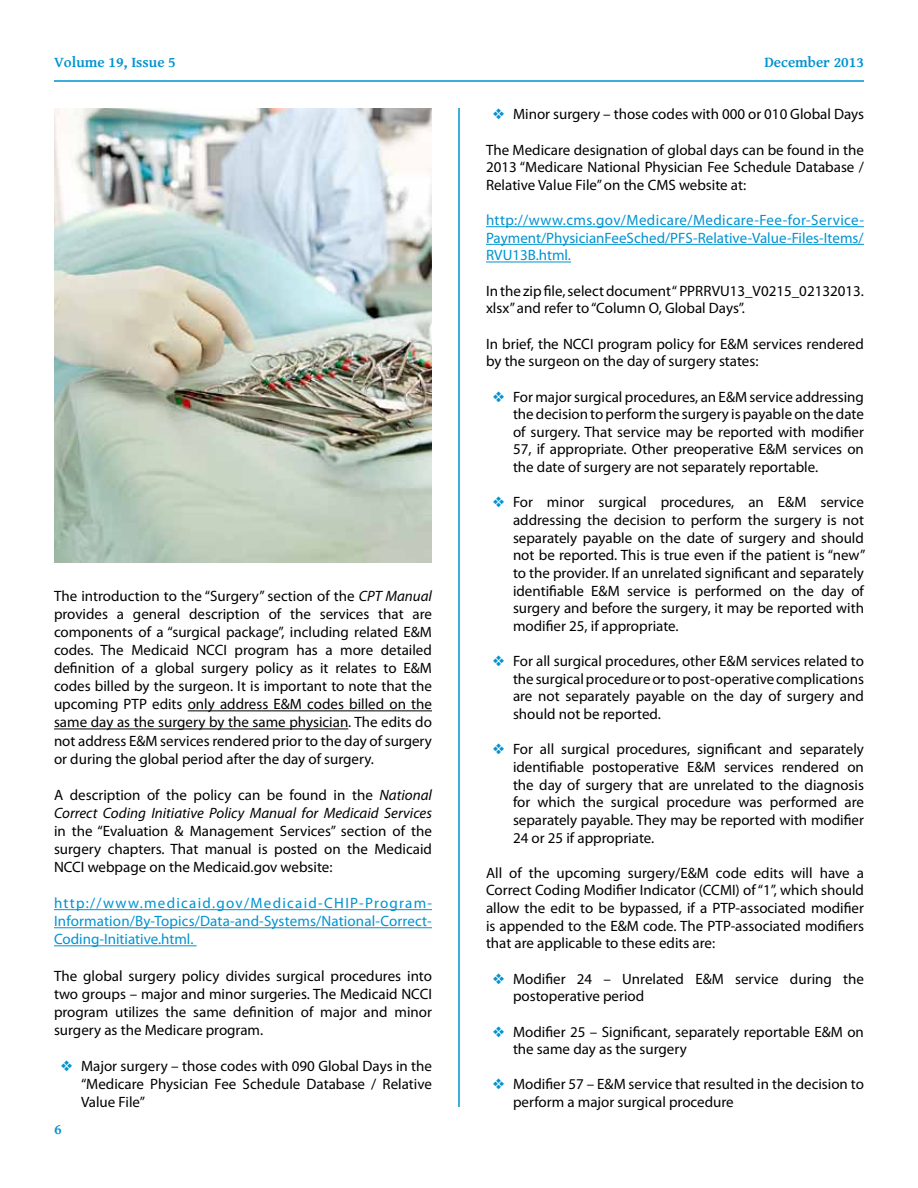
<style>
.page{position:relative;width:918px;height:1188px;background:#fff}
.page>*{position:absolute;margin:0;border:0;box-sizing:border-box;transform-origin:0 0}
.t1{font:15px/17.7px "Myriad Pro";color:#000;text-align:justify}
.t2{font:15px/18.1px "Myriad Pro";color:#0093d0;text-align:justify}
.t3{font:italic 15px/18.1px "Myriad Pro";color:#000}
.t4{font:700 15px "Gentium Basic";color:#0093d0}
.s1{font-style:italic}
.s2{font-style:normal}
.s3{color:#0093d0}
</style>
<div class="page">
<hr style="left:54px;top:80px;width:810px;height:2px;background:#0093d0">
<hr style="left:188px;top:710px;width:244px;height:1px;background:#000">
<hr style="left:54px;top:729px;width:294px;height:1px;background:#000">
<hr style="left:54px;top:909px;width:378px;height:1px;background:#0093d0">
<hr style="left:54px;top:927px;width:378px;height:1px;background:#0093d0">
<hr style="left:54px;top:945px;width:143px;height:1px;background:#0093d0">
<hr style="left:486px;top:226px;width:378px;height:1px;background:#0093d0">
<hr style="left:486px;top:244px;width:378px;height:1px;background:#0093d0">
<hr style="left:486px;top:262px;width:85px;height:1px;background:#0093d0">
<hr style="left:458px;top:108px;width:2px;height:999px;background:#0093d0">
<img style="left:54px;top:108px;width:378px;height:455px">
<p class="t4" style="left:54px;top:51px;width:123px">Volume 19, Issue 5</p>
<p class="t4" style="left:764px;top:51px;width:101px">December 2013</p>
<p class="t1" style="left:54px;top:587px;width:379px;line-height:18.1px">The introduction to the “Surgery” section of the <span class="s1">CPT Manual </span>provides a general description of the services that are components of a “surgical package”, including related E&amp;M codes. The Medicaid NCCI program has a more detailed definition of a global surgery policy as it relates to E&amp;M codes billed by the surgeon. It is important to note that the upcoming PTP edits only address E&amp;M codes billed on the same day as the surgery by the same physician. The edits do not address E&amp;M services rendered prior to the day of surgery or during the global period after the day of surgery.</p>
<p class="t3" style="left:54px;top:785px;width:379px"><span class="s2">A description of the policy can be found in the</span> National<br>Correct Coding Initiative Policy Manual for Medicaid Services</p>
<p class="t1" style="left:54px;top:822px;width:380px;line-height:18.1px">in the “Evaluation &amp; Management Services” section of the surgery chapters. That manual is posted on the Medicaid NCCI webpage on the Medicaid.gov website:</p>
<p class="t2" style="left:54px;top:894px;width:380px">http://www.medicaid.gov/Medicaid-CHIP-Program-Information/By-Topics/Data-and-Systems/National-Correct-Coding-Initiative.html.</p>
<p class="t1" style="left:54px;top:966px;width:380px;line-height:18.1px">The global surgery policy divides surgical procedures into two groups – major and minor surgeries. The Medicaid NCCI program utilizes the same definition of major and minor surgery as the Medicare program.</p>
<p class="t1" style="left:81px;top:1057px;width:353px;line-height:18.1px;text-indent:-20px"><span class="s3">❖</span> Major surgery – those codes with 090 Global Days in the “Medicare Physician Fee Schedule Database / Relative Value File”</p>
<p class="t4" style="left:54px;top:1118px;width:9px">6</p>
<p class="t1" style="left:493px;top:105px;width:373px"><span class="s3">❖</span> Minor surgery – those codes with 000 or 010 Global Days</p>
<p class="t1" style="left:486px;top:141px;width:380px">The Medicare designation of global days can be found in the 2013 “Medicare National Physician Fee Schedule Database / Relative Value File” on the CMS website at:</p>
<p class="t2" style="left:486px;top:211px;width:380px;line-height:17.7px">http://www.cms.gov/Medicare/Medicare-Fee-for-Service-Payment/PhysicianFeeSched/PFS-Relative-Value-Files-Items/ RVU13B.html.</p>
<p class="t1" style="left:486px;top:282px;width:379px">In the zip file, select document “ PPRRVU13_V0215_02132013. xlsx” and refer to “Column O, Global Days”.</p>
<p class="t1" style="left:486px;top:335px;width:379px">In brief, the NCCI program policy for E&amp;M services rendered by the surgeon on the day of surgery states:</p>
<p class="t1" style="left:513px;top:387px;width:353px;text-indent:-20px"><span class="s3">❖</span> For major surgical procedures, an E&amp;M service addressing the decision to perform the surgery is payable on the date of surgery. That service may be reported with modifier 57, if appropriate. Other preoperative E&amp;M services on the date of surgery are not separately reportable.</p>
<p class="t1" style="left:513px;top:493px;width:354px;text-indent:-20px"><span class="s3">❖</span> For minor surgical procedures, an E&amp;M service addressing the decision to perform the surgery is not separately payable on the date of surgery and should not be reported. This is true even if the patient is “new” to the provider. If an unrelated significant and separately identifiable E&amp;M service is performed on the day of surgery and before the surgery, it may be reported with modifier 25, if appropriate.</p>
<p class="t1" style="left:513px;top:652px;width:352px;text-indent:-20px"><span class="s3">❖</span> For all surgical procedures, other E&amp;M services related to the surgical procedure or to post-operative complications are not separately payable on the day of surgery and should not be reported.</p>
<p class="t1" style="left:513px;top:740px;width:352px;text-indent:-20px"><span class="s3">❖</span> For all surgical procedures, significant and separately identifiable postoperative E&amp;M services rendered on the day of surgery that are unrelated to the diagnosis for which the surgical procedure was performed are separately payable. They may be reported with modifier 24 or 25 if appropriate.</p>
<p class="t1" style="left:486px;top:864px;width:380px">All of the upcoming surgery/E&amp;M code edits will have a Correct Coding Modifier Indicator (CCMI) of “1”, which should allow the edit to be bypassed, if a PTP-associated modifier is appended to the E&amp;M code. The PTP-associated modifiers that are applicable to these edits are:</p>
<p class="t1" style="left:513px;top:969px;width:352px;text-indent:-20px"><span class="s3">❖</span> Modifier 24 – Unrelated E&amp;M service during the postoperative period</p>
<p class="t1" style="left:513px;top:1022px;width:352px;text-indent:-20px"><span class="s3">❖</span> Modifier 25 – Significant, separately reportable E&amp;M on the same day as the surgery</p>
<p class="t1" style="left:513px;top:1075px;width:352px;text-indent:-20px"><span class="s3">❖</span> Modifier 57 – E&amp;M service that resulted in the decision to perform a major surgical procedure</p>
</div>
